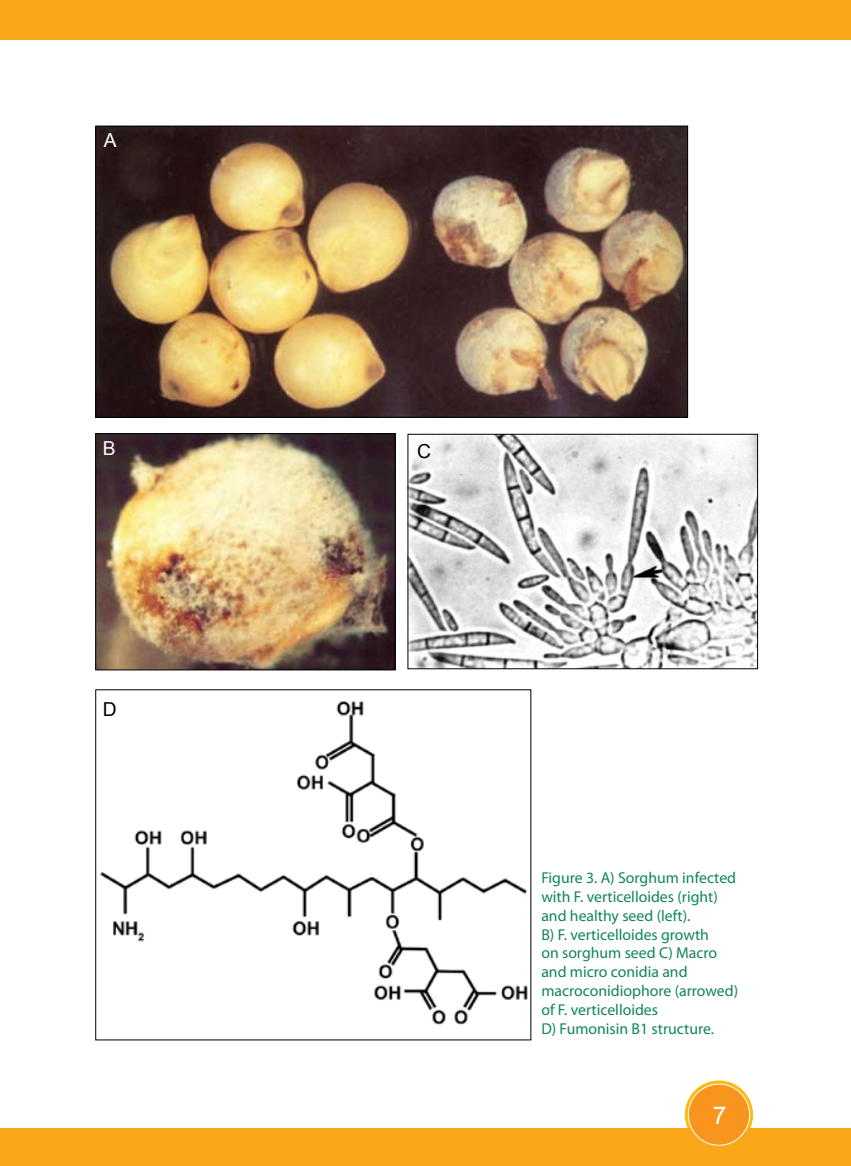
<style>
.page{position:relative;width:851px;height:1166px;background:#fff}
.page>*{position:absolute;margin:0;border:0;box-sizing:border-box;transform-origin:0 0}
.t1{font:24.5px "Arial";color:#fff}
.t2{font:19.25px "Arial";color:#fff}
.t3{font:19.25px "Arial";color:#000}
.t4{font:15.75px/18.9px "Myriad Pro";color:#118459}
</style>
<div class="page">
<svg style="left:684px;top:1080px;width:69px;height:68px"></svg>
<div style="left:0;top:1128px;width:850px;height:38px;background:#faa819"></div>
<div style="left:688px;top:1084px;width:61px;height:61px;background:#f8951d;border-radius:50%"></div>
<div style="left:688px;top:1083px;width:62px;height:62px;border:1px solid #fff;border-radius:50%"></div>
<div style="left:0;top:0;width:850px;height:40px;background:#faa819"></div>
<img style="left:97px;top:128px;width:589px;height:287px">
<div style="left:95px;top:126px;width:593px;height:291px;border:1px solid #000"></div>
<img style="left:97px;top:435px;width:296px;height:233px">
<div style="left:95px;top:433px;width:300px;height:237px;border:1px solid #000"></div>
<img style="left:409px;top:436px;width:347px;height:231px">
<div style="left:407px;top:434px;width:351px;height:235px;border:1px solid #000"></div>
<img style="left:100px;top:700px;width:428px;height:325px">
<p class="t2" style="left:104px;top:127px;width:14px">A</p>
<p class="t2" style="left:103px;top:436px;width:14px">B</p>
<p class="t3" style="left:417px;top:438px;width:15px">C</p>
<p class="t3" style="left:103px;top:696px;width:15px">D</p>
<p class="t4" style="left:541px;top:867px;width:198px">Figure 3. A) Sorghum infected with F. verticelloides (right) and healthy seed (left).<br>B) F. verticelloides growth<br>on sorghum seed C) Macro and micro conidia and macroconidiophore (arrowed) of F. verticelloides<br>D) Fumonisin B1 structure.</p>
<h1 class="t1" style="left:712px;top:1098px;width:15px">7</h1>
</div>
